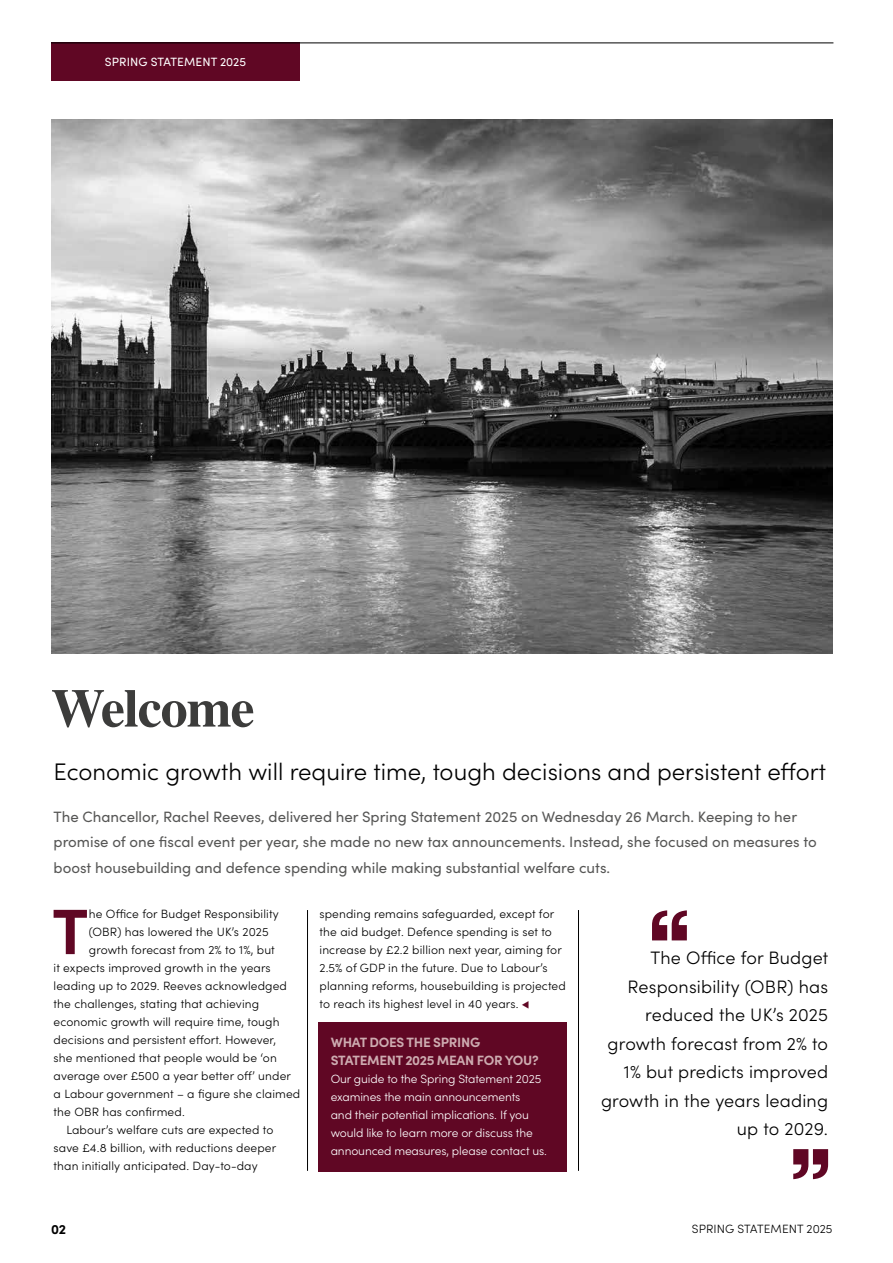
<style>
.page{position:relative;width:893px;height:1263px;background:#fff}
.page>*{position:absolute;margin:0;border:0;box-sizing:border-box;transform-origin:0 0}
.t1{font:700 64.2px "Sofia Pro";color:#600724}
.t2{font:700 54px "Times";letter-spacing:-.02em;color:#3c3c3b}
.t3{font:300 24px "Sofia Pro";color:#000}
.t4{font:300 18px/28.5px "Sofia Pro";letter-spacing:.01em;color:#000;text-align:right}
.t5{font:15px/25.5px "Sofia Pro";color:#575756}
.t6{font:700 13.5px/18px "Sofia Pro";letter-spacing:-.02em;color:#cdabb0}
.t7{font:700 13.5px "Sofia Pro";color:#000}
.t8{font:300 12px/18px "Sofia Pro";letter-spacing:.01em;color:#000}
.t9{font:300 12px/18px "Sofia Pro";letter-spacing:-.01em;color:#fff}
.t10{font:12px "Sofia Pro";letter-spacing:.01em;color:#fff}
.s1{color:#600724}
</style>
<div class="page">
<div style="left:51px;top:43px;width:249px;height:38px;background:#600724"></div>
<hr style="left:51px;top:43px;width:782px;height:1px;background:#000">
<img style="left:51px;top:119px;width:781px;height:534px">
<hr style="left:307px;top:910px;width:1px;height:261px;background:#000">
<hr style="left:578px;top:910px;width:1px;height:261px;background:#000">
<div style="left:318px;top:1022px;width:248px;height:149px;background:#600724"></div>
<svg style="left:652px;top:910px;width:35px;height:30px"></svg>
<svg style="left:793px;top:1149px;width:35px;height:30px"></svg>
<p class="t10" style="left:105px;top:53px;width:143px">SPRING STATEMENT 2025</p>
<h2 class="t2" style="left:51px;top:686px;width:205px">Welcome</h2>
<h3 class="t3" style="left:54px;top:754px;width:774px">Economic growth will require time, tough decisions and persistent effort</h3>
<p class="t5" style="left:54px;top:803px;width:765px">The Chancellor, Rachel Reeves, delivered her Spring Statement 2025 on Wednesday 26 March. Keeping to her promise of one fiscal event per year, she made no new tax announcements. Instead, she focused on measures to boost housebuilding and defence spending while making substantial welfare cuts.</p>
<h1 class="t1" style="left:52px;top:882px;width:37px">T</h1>
<p class="t8" style="left:89px;top:904px;width:191px">he Office for Budget Responsibility</p>
<p class="t8" style="left:89px;top:922px;width:181px">(OBR) has lowered the UK’s 2025</p>
<p class="t8" style="left:89px;top:940px;width:188px">growth forecast from 2% to 1%, but</p>
<p class="t8" style="left:54px;top:958px;width:219px">it expects improved growth in the years</p>
<p class="t8" style="left:54px;top:976px;width:235px">leading up to 2029. Reeves acknowledged</p>
<p class="t8" style="left:54px;top:994px;width:207px">the challenges, stating that achieving</p>
<p class="t8" style="left:54px;top:1012px;width:227px">economic growth will require time, tough</p>
<p class="t8" style="left:54px;top:1030px;width:224px">decisions and persistent effort. However,</p>
<p class="t8" style="left:54px;top:1048px;width:225px">she mentioned that people would be ‘on</p>
<p class="t8" style="left:54px;top:1066px;width:239px">average over £500 a year better off’ under</p>
<p class="t8" style="left:54px;top:1084px;width:248px">a Labour government – a figure she claimed</p>
<p class="t8" style="left:54px;top:1102px;width:133px">the OBR has confirmed.</p>
<p class="t8" style="left:66px;top:1120px;width:209px">Labour’s welfare cuts are expected to</p>
<p class="t8" style="left:54px;top:1138px;width:224px">save £4.8 billion, with reductions deeper</p>
<p class="t8" style="left:54px;top:1156px;width:206px">than initially anticipated. Day-to-day</p>
<p class="t8" style="left:320px;top:904px;width:248px">spending remains safeguarded, except for the aid budget. Defence spending is set to increase by £2.2 billion next year, aiming for 2.5% of GDP in the future. Due to Labour’s planning reforms, housebuilding is projected to reach its highest level in 40 years. <span class="s1">▼</span></p>
<p class="t6" style="left:331px;top:1032px;width:209px">WHAT DOES THE SPRING<br>STATEMENT 2025 MEAN FOR YOU?</p>
<p class="t9" style="left:331px;top:1069px;width:218px">Our guide to the Spring Statement 2025 examines the main announcements<br>and their potential implications. If you would like to learn more or discuss the announced measures, please contact us.</p>
<p class="t7" style="left:51px;top:1219px;width:17px">02</p>
<h3 class="t4" style="left:601px;top:942px;width:229px">The Office for Budget<br>Responsibility (OBR) has reduced the UK’s 2025 growth forecast from 2% to<br>1% but predicts improved growth in the years leading up to 2029.</h3>
<p class="t8" style="left:692px;top:1219px;width:142px">SPRING STATEMENT 2025</p>
</div>
